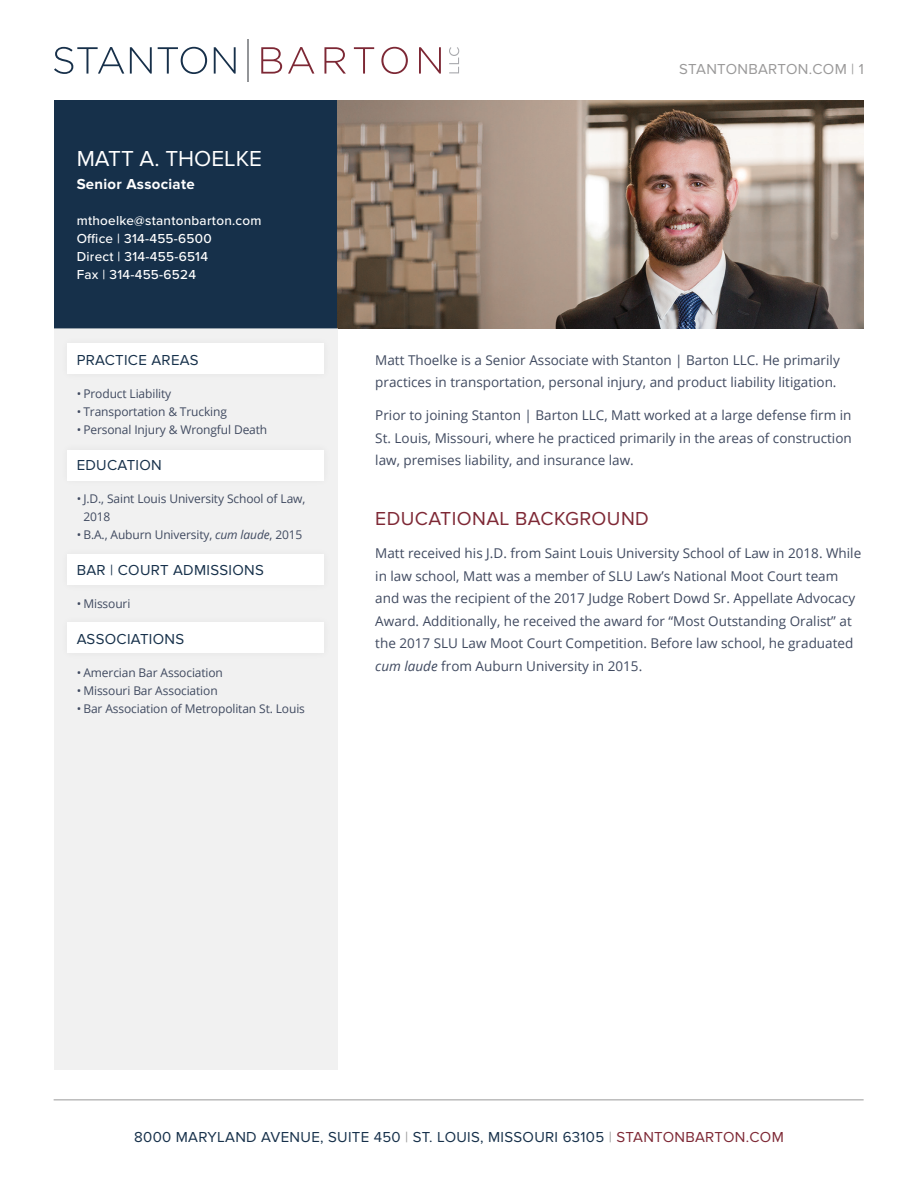
<style>
.page{position:relative;width:918px;height:1188px;background:#fff}
.page>*{position:absolute;margin:0;border:0;box-sizing:border-box;transform-origin:0 0}
.t1{font:22.5px "Proxima Nova";color:#fff}
.red_heading{font:19.5px "Proxima Nova";letter-spacing:.02em;color:#7e2835}
.side_bar_heading{font:15px "Proxima Nova";letter-spacing:.02em;color:#16304a}
.t2{font:15px "Proxima Nova";letter-spacing:.02em;color:#9a9999}
.t3{font:700 15px "Proxima Nova";letter-spacing:.02em;color:#fff}
.body_copy{font:13.5px/22.5px "Open Sans";color:#404a60}
.t4{font:500 13.5px/18px "Proxima Nova";letter-spacing:.02em;color:#fff}
.t5{font:12px/18px "Open Sans";letter-spacing:-.01em;color:#404a60}
.s1{font-style:italic}
.s2{color:#9a9999}
.s3{color:#7e2835}
</style>
<div class="page">
<hr style="left:54px;top:1100px;width:810px;height:1px;background:#9a9999">
<div style="left:54px;top:100px;width:284px;height:228px;background:#16304a"></div>
<svg style="left:54px;top:47px;width:70px;height:27px"></svg>
<svg style="left:130px;top:47px;width:22px;height:27px"></svg>
<svg style="left:158px;top:47px;width:49px;height:27px"></svg>
<svg style="left:214px;top:47px;width:22px;height:27px"></svg>
<svg style="left:261px;top:47px;width:21px;height:27px"></svg>
<svg style="left:288px;top:47px;width:26px;height:27px"></svg>
<svg style="left:324px;top:47px;width:22px;height:27px"></svg>
<svg style="left:354px;top:47px;width:20px;height:27px"></svg>
<svg style="left:381px;top:47px;width:27px;height:27px"></svg>
<svg style="left:419px;top:47px;width:22px;height:27px"></svg>
<svg style="left:449px;top:47px;width:10px;height:26px"></svg>
<hr style="left:247px;top:39px;width:1px;height:43px;background:#939598">
<img style="left:338px;top:100px;width:526px;height:228px">
<div style="left:54px;top:328px;width:284px;height:741px;background:#f1f1f1"></div>
<div style="left:68px;top:343px;width:256px;height:31px;background:#fff"></div>
<div style="left:60px;top:442px;width:272px;height:46px;background:#231f20;opacity:.06"></div>
<div style="left:68px;top:450px;width:256px;height:30px;background:#fff"></div>
<div style="left:60px;top:547px;width:272px;height:46px;background:#231f20;opacity:.06"></div>
<div style="left:68px;top:555px;width:256px;height:30px;background:#fff"></div>
<div style="left:60px;top:615px;width:272px;height:46px;background:#231f20;opacity:.06"></div>
<div style="left:68px;top:623px;width:256px;height:30px;background:#fff"></div>
<p class="t1" style="left:77px;top:146px;width:187px">MATT A. THOELKE</p>
<p class="t3" style="left:77px;top:175px;width:120px">Senior Associate</p>
<p class="t4" style="left:77px;top:211px;width:186px">mthoelke@stantonbarton.com<br>Office | 314-455-6500</p>
<p class="t4" style="left:77px;top:247px;width:133px">Direct | 314-455-6514<br>Fax | 314-455-6524</p>
<p class="side_bar_heading" style="left:77px;top:351px;width:123px">PRACTICE AREAS</p>
<p class="t5" style="left:77px;top:384px;width:96px">• Product Liability</p>
<p class="t5" style="left:77px;top:402px;width:152px">• Transportation &amp; Trucking</p>
<p class="t5" style="left:77px;top:420px;width:192px">• Personal Injury &amp; Wrongful Death</p>
<p class="side_bar_heading" style="left:77px;top:456px;width:87px">EDUCATION</p>
<p class="t5" style="left:83px;top:489px;width:223px;text-indent:-7px">• J.D., Saint Louis University School of Law,<br>2018</p>
<p class="t5" style="left:77px;top:525px;width:227px">• B.A., Auburn University, <span class="s1">cum laude</span>, 2015</p>
<p class="side_bar_heading" style="left:77px;top:561px;width:189px">BAR | COURT ADMISSIONS</p>
<p class="t5" style="left:77px;top:594px;width:55px">• Missouri</p>
<p class="side_bar_heading" style="left:77px;top:630px;width:109px">ASSOCIATIONS</p>
<p class="t5" style="left:77px;top:663px;width:148px">• Amercian Bar Association</p>
<p class="t5" style="left:77px;top:681px;width:143px">• Missouri Bar Association</p>
<p class="t5" style="left:77px;top:699px;width:230px">• Bar Association of Metropolitan St. Louis</p>
<p class="t2" style="left:679px;top:60px;width:186px">STANTONBARTON.COM | 1</p>
<p class="body_copy" style="left:375px;top:348px;width:466px">Matt Thoelke is a Senior Associate with Stanton | Barton LLC. He primarily practices in transportation, personal injury, and product liability litigation.</p>
<p class="body_copy" style="left:375px;top:404px;width:478px;text-align:justify">Prior to joining Stanton | Barton LLC, Matt worked at a large defense firm in St. Louis, Missouri, where he practiced primarily in the areas of construction law, premises liability, and insurance law.</p>
<p class="red_heading" style="left:375px;top:508px;width:275px">EDUCATIONAL BACKGROUND</p>
<p class="body_copy" style="left:375px;top:542px;width:487px">Matt received his J.D. from Saint Louis University School of Law in 2018. While in law school, Matt was a member of SLU Law’s National Moot Court team and was the recipient of the 2017 Judge Robert Dowd Sr. Appellate Advocacy Award. Additionally, he received the award for “Most Outstanding Oralist” at the 2017 SLU Law Moot Court Competition. Before law school, he graduated <span class="s1">cum laude</span> from Auburn University in 2015.</p>
<p class="side_bar_heading" style="left:134px;top:1128px;width:651px">8000 MARYLAND AVENUE, SUITE 450 <span class="s2">|</span> ST. LOUIS, MISSOURI 63105 <span class="s2">|</span> <span class="s3">STANTONBARTON.COM</span></p>
</div>
